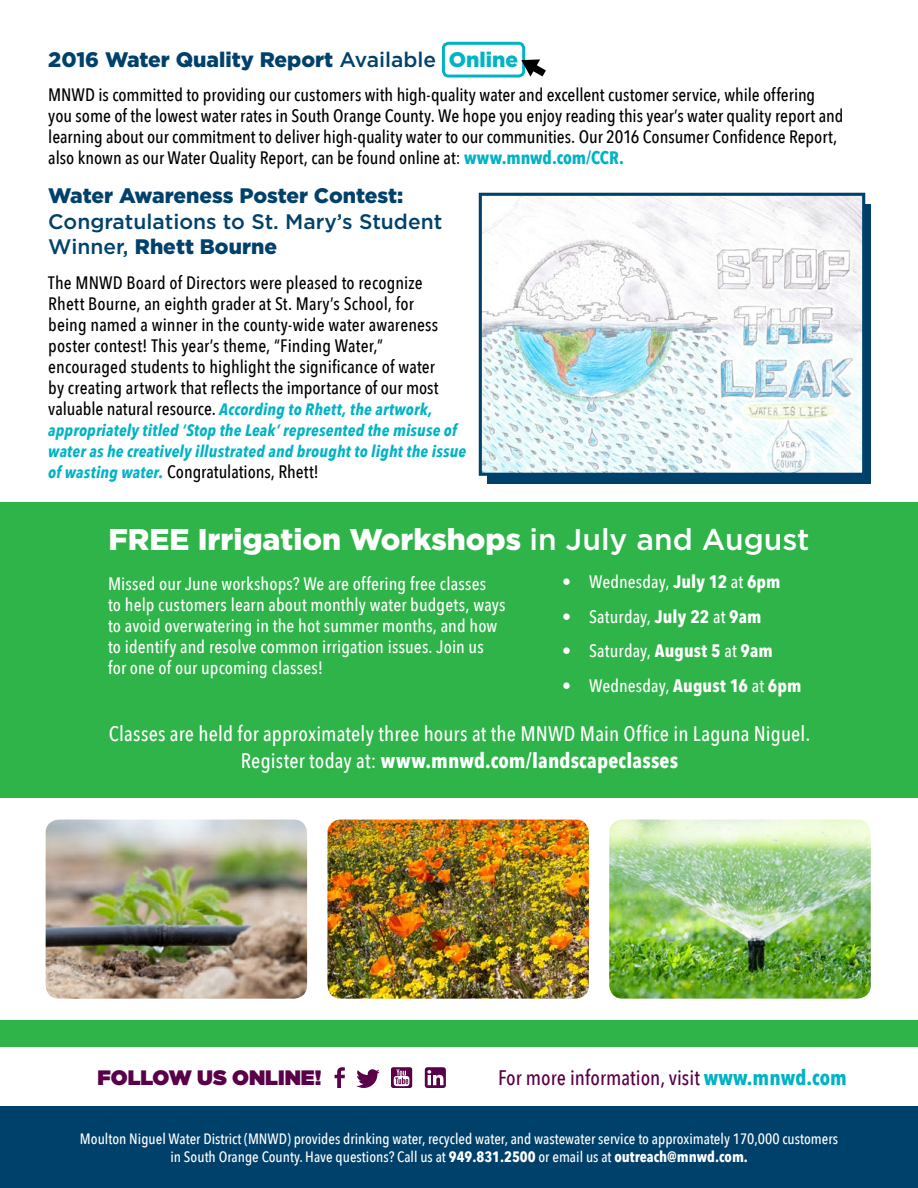
<style>
.page{position:relative;width:918px;height:1188px;background:#fff}
.page>*{position:absolute;margin:0;border:0;box-sizing:border-box;transform-origin:0 0}
.t1{font:900 30px "Gotham";color:#fff}
.t2{font:500 21px/27px "Avenir Next Condensed";letter-spacing:.005em;color:#fff;text-align:center}
.t3{font:900 21px "Gotham";color:#00416b}
.t4{font:500 21px/25.5px "Gotham";color:#00416b}
.t5{font:500 21px "Avenir Next Condensed";color:#590048}
.t6{font:900 20.85px "Gotham";color:#590048}
.t7{font:500 18px/21px "Avenir Next Condensed";color:#000}
.t8{font:500 18px/21px "Avenir Next Condensed";letter-spacing:.005em;color:#fff}
.t9{font:italic 700 16.5px/21px "Avenir Next Condensed";letter-spacing:.01em;color:#00b3c5}
.t10{font:500 15px/18px "Avenir Next Condensed";color:#fff;text-align:center}
.s1{font-weight:500}
.s2{color:#00b3c5}
.s3{font-weight:700;color:#00b3c5}
.s4{font-weight:900}
.s5{font-weight:500;font-style:normal;font-size:18px;color:#000}
.s6{font-weight:700;font-style:italic;font-size:16.5px;color:#00b3c5}
.s7{font-weight:700;font-style:italic;color:#00b3c5}
.s8{font-weight:700}
</style>
<div class="page">
<div style="left:487px;top:204px;width:384px;height:280px;background:#00416b"></div>
<div style="left:0;top:502px;width:918px;height:545px;background:#2fb44a"></div>
<div style="left:0;top:1107px;width:918px;height:81px;background:#00416b"></div>
<svg style="left:356px;top:1069px;width:24px;height:19px"></svg>
<svg style="left:335px;top:1067px;width:10px;height:21px"></svg>
<svg style="left:391px;top:1067px;width:21px;height:21px"></svg>
<svg style="left:425px;top:1067px;width:21px;height:21px"></svg>
<img style="left:483px;top:197px;width:378px;height:275px">
<div style="left:479px;top:193px;width:386px;height:283px;border:3px solid #00416b"></div>
<div style="left:0;top:799px;width:918px;height:221px;background:#fff"></div>
<img style="left:46px;top:820px;width:261px;height:179px">
<img style="left:327px;top:820px;width:262px;height:179px">
<img style="left:609px;top:820px;width:262px;height:179px">
<div style="left:442px;top:42px;width:83px;height:36px;border:3px solid #00b3c5;border-radius:5px"></div>
<svg style="left:521px;top:59px;width:25px;height:18px"></svg>
<p class="t3" style="left:48px;top:47px;width:471px">2016 Water Quality Report <span class="s1">Available</span> <span class="s2">Online</span></p>
<p class="t7" style="left:48px;top:84px;width:797px">MNWD is committed to providing our customers with high-quality water and excellent customer service, while offering you some of the lowest water rates in South Orange County. We hope you enjoy reading this year’s water quality report and learning about our commitment to deliver high-quality water to our communities. Our 2016 Consumer Confidence Report, also known as our Water Quality Report, can be found online at: <span class="s3">www.mnwd.com/CCR.</span></p>
<p class="t3" style="left:48px;top:184px;width:357px">Water Awareness Poster Contest:</p>
<p class="t4" style="left:48px;top:208px;width:396px">Congratulations to St. Mary’s Student<br>Winner, <span class="s4">Rhett Bourne</span></p>
<p class="t7" style="left:48px;top:272px;width:392px">The MNWD Board of Directors were pleased to recognize Rhett Bourne, an eighth grader at St. Mary’s School, for being named a winner in the county-wide water awareness poster contest! This year’s theme, “Finding Water,” encouraged students to highlight the significance of water by creating artwork that reflects the importance of our most</p>
<p class="t9" style="left:48px;top:399px;width:419px"><span class="s5">valuable natural resource.</span> According to Rhett, the artwork, appropriately titled ‘Stop the Leak’ represented the misuse of water as he creatively illustrated and brought to light the issue</p>
<p class="t7" style="left:48px;top:461px;width:272px"><span class="s6">of wasting water</span><span class="s7">.</span> Congratulations, Rhett!</p>
<h1 class="t1" style="left:109px;top:522px;width:702px">FREE Irrigation Workshops <span class="s1">in July and August</span></h1>
<p class="t8" style="left:108px;top:573px;width:399px">Missed our June workshops? We are offering free classes<br>to help customers learn about monthly water budgets, ways to avoid overwatering in the hot summer months, and how to identify and resolve common irrigation issues. Join us for one of our upcoming classes!</p>
<p class="t8" style="left:562px;top:571px;width:220px">• Wednesday, <span class="s8">July 12</span> at <span class="s8">6pm</span></p>
<p class="t8" style="left:562px;top:606px;width:201px">• Saturday, <span class="s8">July 22</span> at <span class="s8">9am</span></p>
<p class="t8" style="left:562px;top:640px;width:212px">• Saturday, <span class="s8">August 5</span> at <span class="s8">9am</span></p>
<p class="t8" style="left:562px;top:675px;width:241px">• Wednesday, <span class="s8">August 16</span> at <span class="s8">6pm</span></p>
<p class="t2" style="left:109px;top:720px;width:703px">Classes are held for approximately three hours at the MNWD Main Office in Laguna Niguel.<br>Register today at: <span class="s8">www.mnwd.com/landscapeclasses</span></p>
<p class="t6" style="left:98px;top:1066px;width:226px">FOLLOW US ONLINE!</p>
<p class="t5" style="left:498px;top:1065px;width:350px">For more information, visit <span class="s3">www.mnwd.com</span></p>
<p class="t10" style="left:80px;top:1130px;width:760px">Moulton Niguel Water District (MNWD) provides drinking water, recycled water, and wastewater service to approximately 170,000 customers in South Orange County. Have questions? Call us at <span class="s8">949.831.2500</span> or email us at <span class="s8">outreach@mnwd.com.</span></p>
</div>
